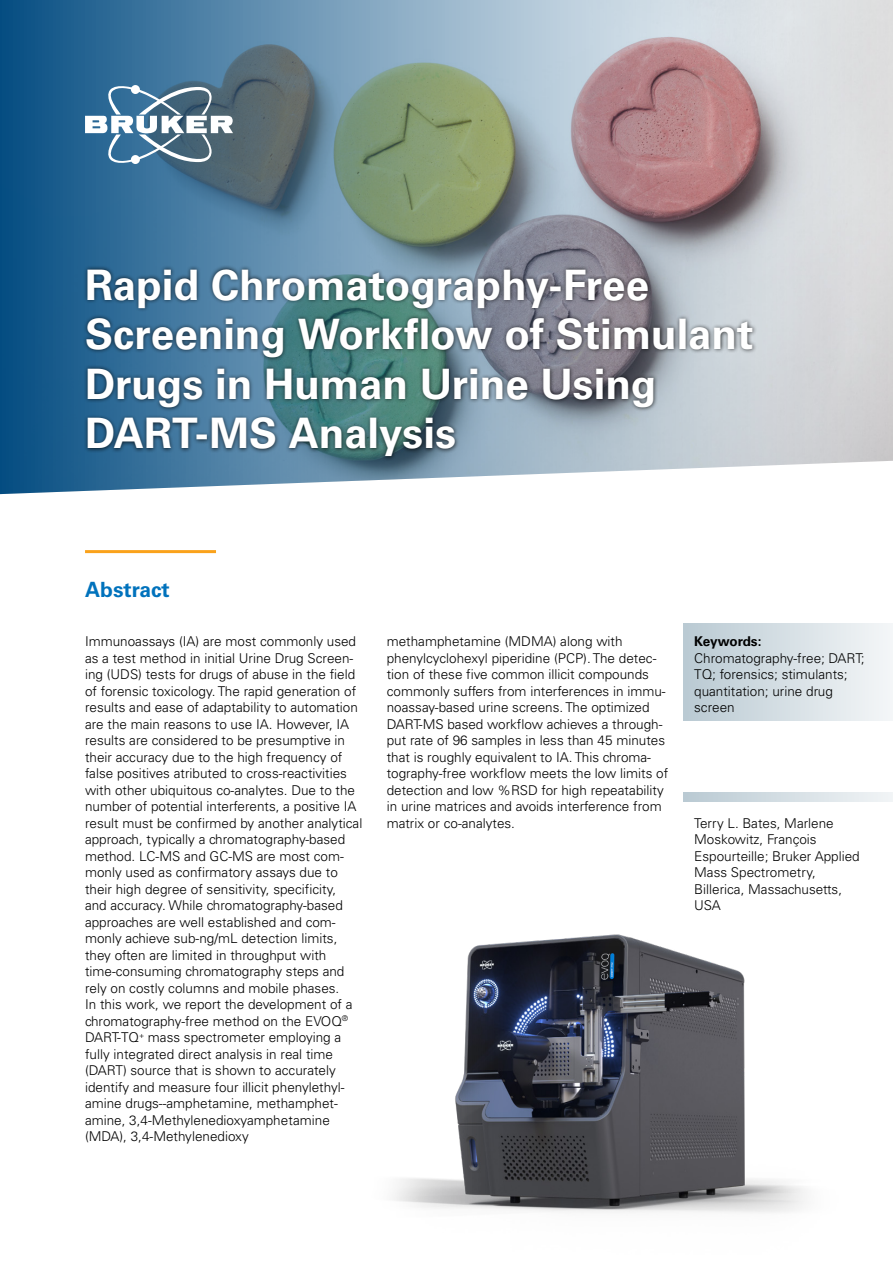
<style>
.page{position:relative;width:893px;height:1263px;background:#fff}
.page>*{position:absolute;margin:0;border:0;box-sizing:border-box;transform-origin:0 0}
.t1{font:700 42px/49.5px "Univers LT Std";color:#fff}
.t2{font:700 21px "Univers LT Std";color:#0072bc}
.t3{font:300 13.5px/16.5px "Univers LT Std";color:#000}
.t4{font:700 13.5px "Univers LT Std";letter-spacing:-.015em;color:#000}
</style>
<div class="page">
<svg style="left:0;top:0;width:893px;height:495px;background:#8b9eac"></svg>
<svg style="left:85px;top:81px;width:148px;height:87px"></svg>
<div style="left:683px;top:623px;width:210px;height:98px;background:linear-gradient(to right,#b9c9d2,#f4f6f8)"></div>
<svg style="left:683px;top:792px;width:210px;height:10px;background:#d5dee4"></svg>
<div style="left:83px;top:265px;width:674px;height:196px;background:#000;opacity:.75"></div>
<hr style="left:85px;top:550px;width:131px;height:3px;background:#faa21b">
<img style="left:393px;top:934px;width:413px;height:279px">
<h1 class="t1" style="left:85px;top:260px;width:670px">Rapid Chromatography-Free<br>Screening Workflow of Stimulant<br>Drugs in Human Urine Using<br>DART-MS Analysis</h1>
<h2 class="t2" style="left:85px;top:577px;width:86px">Abstract</h2>
<p class="t3" style="left:85px;top:633px;width:279px">Immunoassays (IA) are most commonly used as a test method in initial Urine Drug Screen&shy;ing (UDS) tests for drugs of abuse in the field of forensic toxicology. The rapid generation of results and ease of adaptability to automation are the main reasons to use IA. However, IA results are considered to be presumptive in their accuracy due to the high frequency of false positives atributed to cross-reactivities with other ubiquitous co-analytes. Due to the number of potential interferents, a positive IA result must be confirmed by another analytical approach, typically a chromatography-based method. LC-MS and GC-MS are most com&shy;monly used as confirmatory assays due to their high degree of sensitivity, specificity,<br>and accuracy. While chromatography-based approaches are well established and com&shy;monly achieve sub-ng/mL detection limits, they often are limited in throughput with time-consuming chromatography steps and rely on costly columns and mobile phases.<br>In this work, we report the development of a chromatography-free method on the EVOQ<sup>® </sup>DART-TQ<sup>+</sup> mass spectrometer employing a fully integrated direct analysis in real time (DART) source that is shown to accurately identify and measure four illicit phenylethyl&shy;amine drugs--amphetamine, methamphet&shy;amine, 3,4-Methylenedioxyamphetamine (MDA), 3,4-Methylenedioxy</p>
<p class="t3" style="left:387px;top:633px;width:283px">methamphetamine (MDMA) along with phenylcyclohexyl piperidine (PCP). The detec&shy;tion of these five common illicit compounds commonly suffers from interferences in immu&shy;noassay-based urine screens. The optimized DART-MS based workflow achieves a through&shy;put rate of 96 samples in less than 45 minutes that is roughly equivalent to IA. This chroma&shy;tography-free workflow meets the low limits of detection and low %RSD for high repeatability in urine matrices and avoids interference from matrix or co-analytes.</p>
<p class="t4" style="left:694px;top:633px;width:69px">Keywords:</p>
<p class="t3" style="left:694px;top:649px;width:172px">Chromatography-free; DART;<br>TQ; forensics; stimulants; quantitation; urine drug screen</p>
<p class="t3" style="left:694px;top:814px;width:167px">Terry L. Bates, Marlene<br>Moskowitz, François<br>Espourteille; Bruker Applied<br>Mass Spectrometry,<br>Billerica, Massachusetts,<br>USA</p>
</div>
